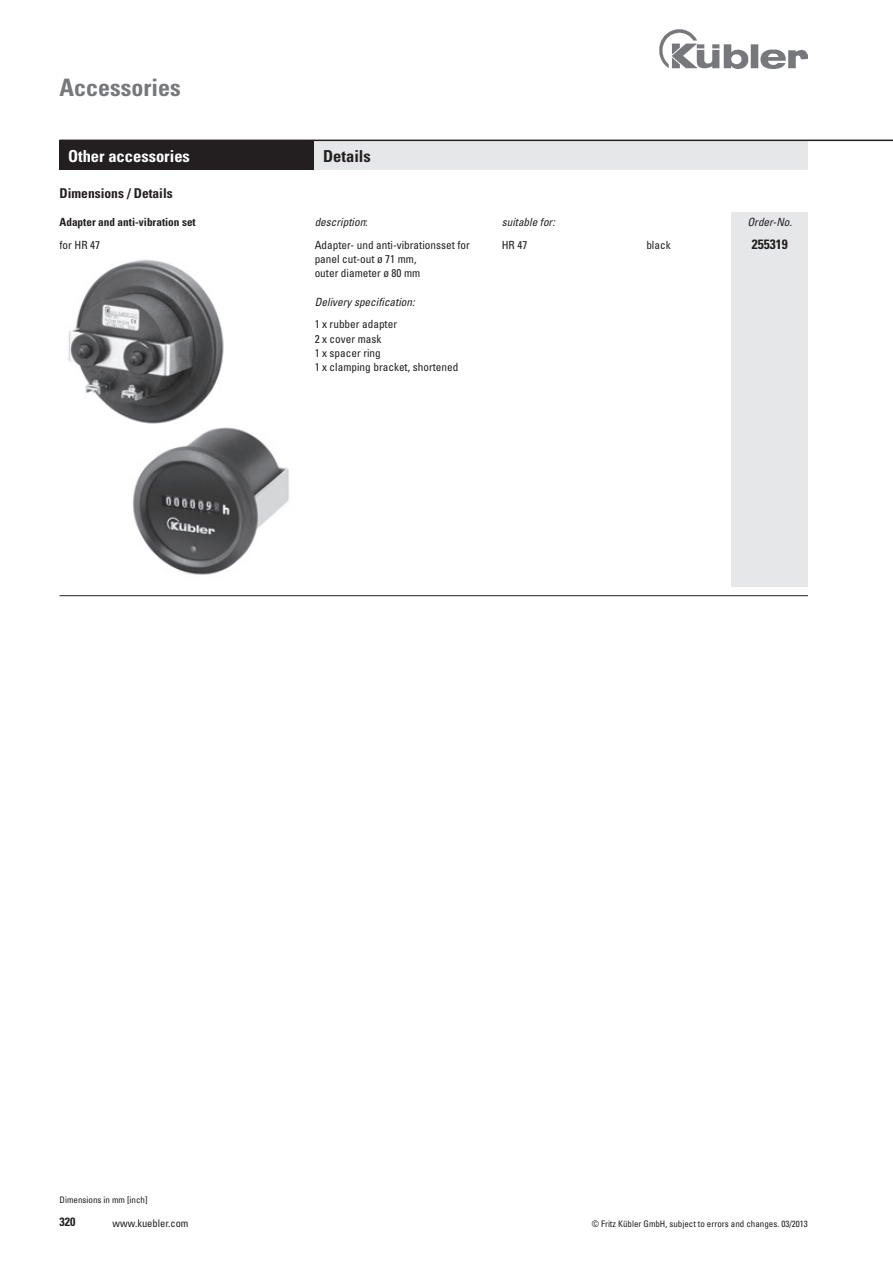
<style>
.page{position:relative;width:893px;height:1263px;background:#fff}
.page>*{position:absolute;margin:0;border:0;box-sizing:border-box;transform-origin:0 0}
.t1{font:700 condensed 24px "Univers";color:#76787b}
.t2{font:700 condensed 16.5px "Univers";color:#fff}
.t3{font:700 condensed 16.5px "Univers";color:#231f20}
.t4{font:700 condensed 13.5px "Univers";color:#231f20}
.t5{font:700 condensed 12px "Univers";color:#231f20}
.t6{font:condensed 11.25px/14.2px "Univers";color:#231f20}
.t7{font:italic condensed 11.25px "Univers";color:#231f20}
.t8{font:700 condensed 11.25px "Univers";color:#231f20}
.t9{font:condensed 10.5px "Univers";color:#231f20}
.t10{font:condensed 9px "Univers";color:#231f20}
.s1{font-style:italic}
</style>
<div class="page">
<img style="left:659px;top:30px;width:149px;height:38px">
<div style="left:731px;top:213px;width:77px;height:374px;background:#e6e7e9"></div>
<img style="left:68px;top:259px;width:156px;height:165px">
<img style="left:133px;top:427px;width:156px;height:148px">
<hr style="left:60px;top:595px;width:748px;height:1px;background:#231f20">
<div style="left:60px;top:140px;width:255px;height:30px;background:#231f20"></div>
<div style="left:315px;top:140px;width:493px;height:30px;background:#e6e7e9"></div>
<hr style="left:60px;top:140px;width:833px;height:1px;background:#231f20">
<h1 class="t1" style="left:60px;top:72px;width:123px">Accessories</h1>
<h2 class="t2" style="left:68px;top:146px;width:123px">Other accessories</h2>
<h2 class="t3" style="left:323px;top:146px;width:49px">Details</h2>
<p class="t4" style="left:60px;top:185px;width:115px">Dimensions / Details</p>
<p class="t8" style="left:60px;top:215px;width:138px">Adapter and anti-vibration set</p>
<p class="t6" style="left:60px;top:237px;width:42px">for HR 47</p>
<p class="t6" style="left:315px;top:210px;width:157px;line-height:22.8px"><span class="s1">description</span>:<br>Adapter- und anti-vibrationsset for</p>
<p class="t6" style="left:315px;top:252px;width:107px">panel cut-out ø 71 mm, outer diameter ø 80 mm</p>
<p class="t7" style="left:315px;top:294px;width:101px">Delivery specification:</p>
<p class="t6" style="left:315px;top:317px;width:145px">1 x rubber adapter<br>2 x cover mask<br>1 x spacer ring<br>1 x clamping bracket, shortened</p>
<p class="t7" style="left:502px;top:215px;width:55px">suitable for:</p>
<p class="t6" style="left:502px;top:237px;width:27px">HR 47</p>
<p class="t7" style="left:747px;top:215px;width:46px">Order-No.</p>
<p class="t6" style="left:646px;top:237px;width:26px">black</p>
<p class="t4" style="left:752px;top:236px;width:37px">255319</p>
<p class="t10" style="left:60px;top:1194px;width:89px">Dimensions in mm [inch]</p>
<p class="t5" style="left:60px;top:1214px;width:17px">320</p>
<p class="t9" style="left:113px;top:1216px;width:77px">www.kuebler.com</p>
<p class="t10" style="left:592px;top:1218px;width:218px">© Fritz Kübler GmbH, subject to errors and changes. 03/2013</p>
</div>
